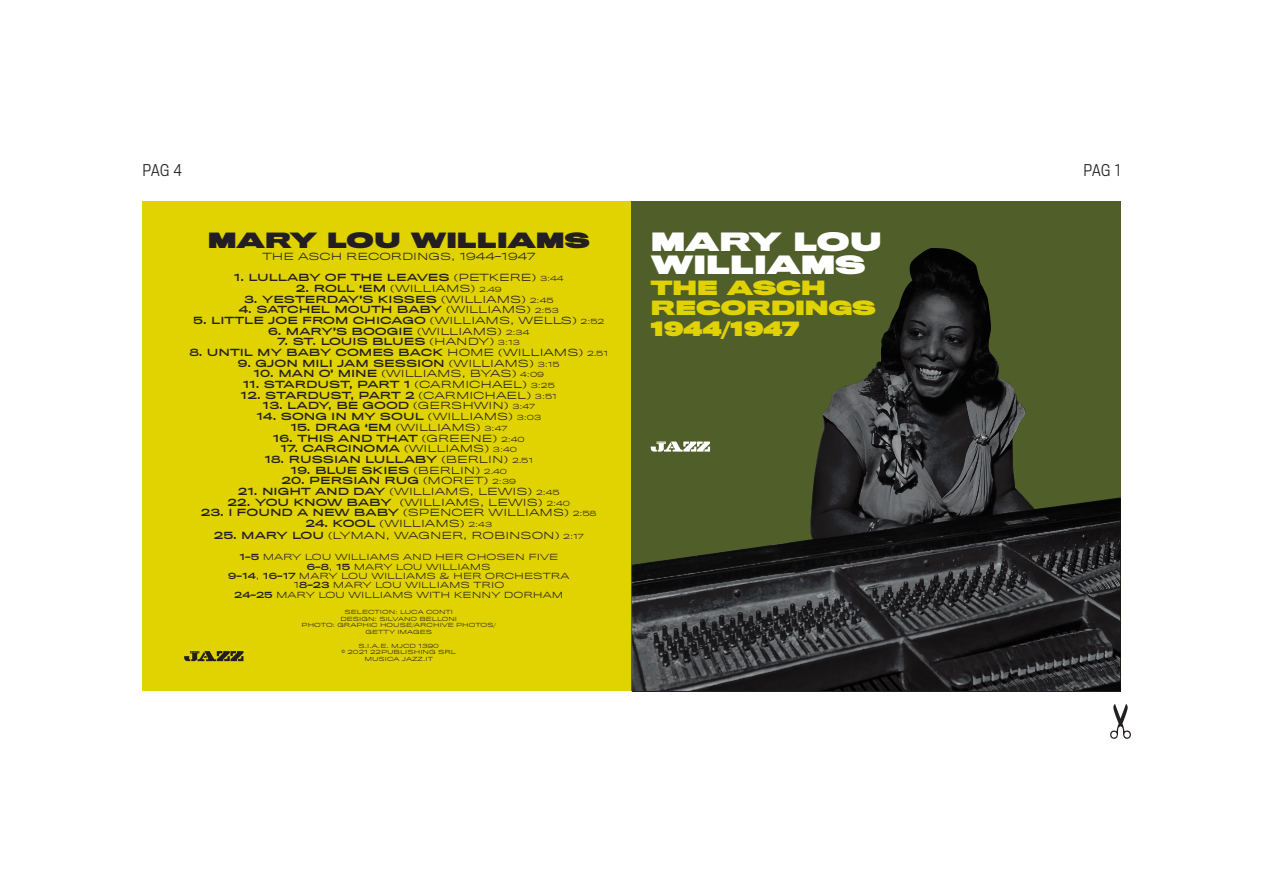
<style>
.page{position:relative;width:1263px;height:893px;background:#fff}
.page>*{position:absolute;margin:0;border:0;box-sizing:border-box;transform-origin:0 0}
.t1{font:900 23.7px/23.1px "Titling Gothic FB Extended";color:#fff}
.t2{font:900 19.8px "Titling Gothic FB Extended";color:#231f20}
.t3{font:900 18.45px/20.5px "Titling Gothic FB Extended";color:#e1d201}
.t4{font:300 15px "Titling Gothic FB Narrow";letter-spacing:.015em;color:#231f20}
.t5{font:9.15px "Titling Gothic FB Extended Stand";color:#231f20}
.t6{font:300 9.15px "Titling Gothic FB Extended";color:#231f20}
.t7{font:300 7.95px/9.3px "Titling Gothic FB Extended";color:#231f20;text-align:center}
.t8{font:300 5.25px/6.8px "Titling Gothic FB Extended";color:#231f20;text-align:center}
.s1{font-family:"Titling Gothic FB Extended";font-weight:300}
.s2{font-family:"Titling Gothic FB Extended";font-weight:300;font-size:6.6px}
.s3{font-family:"Titling Gothic FB Extended Stand";font-weight:400}
.s4{font-size:6.6px}
</style>
<div class="page">
<svg style="left:1110px;top:704px;width:21px;height:35px"></svg>
<div style="left:142px;top:202px;width:490px;height:489px;background:#e1d201"></div>
<div style="left:631px;top:202px;width:489px;height:489px;background:#505e2a"></div>
<svg style="left:632px;top:248px;width:488px;height:443px"></svg>
<svg style="left:184px;top:651px;width:59px;height:10px"></svg>
<svg style="left:651px;top:442px;width:59px;height:10px"></svg>
<h3 class="t4" style="left:142px;top:162px;width:41px">PAG 4</h3>
<h3 class="t4" style="left:1083px;top:162px;width:39px">PAG 1</h3>
<h2 class="t2" style="left:208px;top:229px;width:383px">MARY LOU WILLIAMS</h2>
<p class="t6" style="left:262px;top:251px;width:274px">THE ASCH RECORDINGS, 1944-1947</p>
<p class="t5" style="left:234px;top:272px;width:331px">1. LULLABY OF THE LEAVES <span class="s1">(PETKERE)</span> <span class="s2">3:44</span></p>
<p class="t6" style="left:296px;top:283px;width:208px"><span class="s3">2. ROLL ‘EM</span> (WILLIAMS) <span class="s4">2.49</span></p>
<p class="t5" style="left:244px;top:294px;width:311px">3. YESTERDAY’S KISSES <span class="s1">(WILLIAMS)</span> <span class="s2">2:45</span></p>
<p class="t5" style="left:239px;top:304px;width:321px">4. SATCHEL MOUTH BABY <span class="s1">(WILLIAMS)</span> <span class="s2">2:53</span></p>
<p class="t5" style="left:193px;top:315px;width:412px">5. LITTLE JOE FROM CHICAGO <span class="s1">(WILLIAMS, WELLS)</span> <span class="s2">2:52</span></p>
<p class="t5" style="left:268px;top:326px;width:263px">6. MARY’S BOOGIE <span class="s1">(WILLIAMS)</span> <span class="s2">2:34</span></p>
<p class="t5" style="left:278px;top:336px;width:244px">7. ST. LOUIS BLUES <span class="s1">(HANDY)</span> <span class="s2">3:13</span></p>
<p class="t5" style="left:189px;top:347px;width:420px">8. UNTIL MY BABY COMES BACK <span class="s1">HOME (WILLIAMS)</span> <span class="s2">2.51</span></p>
<p class="t5" style="left:238px;top:358px;width:323px">9. GJON MILI JAM SESSION <span class="s1">(WILLIAMS)</span> <span class="s2">3:15</span></p>
<p class="t6" style="left:253px;top:369px;width:292px"><span class="s3">10. MAN O’ MINE</span> (WILLIAMS, BYAS) <span class="s4">4:09</span></p>
<p class="t5" style="left:243px;top:379px;width:313px">11. STARDUST, PART 1 <span class="s1">(CARMICHAEL)</span> <span class="s2">3:25</span></p>
<p class="t5" style="left:241px;top:390px;width:318px">12. STARDUST, PART 2 <span class="s1">(CARMICHAEL)</span> <span class="s2">3:51</span></p>
<p class="t5" style="left:263px;top:401px;width:274px">13. LADY, BE GOOD <span class="s1">(GERSHWIN)</span> <span class="s2">3:47</span></p>
<p class="t5" style="left:256px;top:411px;width:286px">14. SONG IN MY SOUL <span class="s1">(WILLIAMS)</span> <span class="s2">3:03</span></p>
<p class="t5" style="left:290px;top:422px;width:218px">15. DRAG ‘EM <span class="s1">(WILLIAMS)</span> <span class="s2">3:47</span></p>
<p class="t5" style="left:273px;top:433px;width:253px">16. THIS AND THAT <span class="s1">(GREENE)</span> <span class="s2">2:40</span></p>
<p class="t5" style="left:281px;top:443px;width:238px">17. CARCINOMA <span class="s1">(WILLIAMS)</span> <span class="s2">3:40</span></p>
<p class="t5" style="left:264px;top:454px;width:270px">18. RUSSIAN LULLABY <span class="s1">(BERLIN)</span> <span class="s2">2.51</span></p>
<p class="t5" style="left:291px;top:465px;width:218px">19. BLUE SKIES <span class="s1">(BERLIN)</span> <span class="s2">2.40</span></p>
<p class="t5" style="left:282px;top:475px;width:236px">20. PERSIAN RUG <span class="s1">(MORET)</span> <span class="s2">2:39</span></p>
<p class="t6" style="left:238px;top:486px;width:323px"><span class="s3">21. NIGHT AND DAY</span> (WILLIAMS, LEWIS) <span class="s4">2:45</span></p>
<p class="t6" style="left:228px;top:497px;width:344px"><span class="s3">22. YOU KNOW BABY</span> (WILLIAMS, LEWIS) <span class="s4">2:40</span></p>
<p class="t5" style="left:201px;top:507px;width:397px">23. I FOUND A NEW BABY <span class="s1">(SPENCER WILLIAMS)</span> <span class="s2">2:58</span></p>
<p class="t6" style="left:305px;top:518px;width:188px"><span class="s3">24. KOOL</span> (WILLIAMS) <span class="s4">2:43</span></p>
<p class="t6" style="left:214px;top:530px;width:371px"><span class="s3">25. MARY LOU</span> (LYMAN, WAGNER, ROBINSON) <span class="s4">2:17</span></p>
<p class="t7" style="left:228px;top:553px;width:343px"><span class="s3">1-5</span> MARY LOU WILLIAMS AND HER CHOSEN FIVE <span class="s3">6-8</span>, <span class="s3">15</span> MARY LOU WILLIAMS<br><span class="s3">9-14</span>, <span class="s3">16-17</span> MARY LOU WILLIAMS &amp; HER ORCHESTRA 1<span class="s3">8-23</span> MARY LOU WILLIAMS TRIO<br><span class="s3">24-25</span> MARY LOU WILLIAMS WITH KENNY DORHAM</p>
<p class="t8" style="left:302px;top:609px;width:196px">SELECTION: LUCA CONTI<br>DESIGN: SILVANO BELLONI<br>PHOTO: GRAPHIC HOUSE/ARCHIVE PHOTOS/<br>GETTY IMAGES</p>
<p class="t8" style="left:342px;top:642px;width:116px">S.I.A.E. MJCD 1390<br>© 2021 22PUBLISHING SRL<br>MUSICA JAZZ.IT</p>
<h1 class="t1" style="left:651px;top:231px;width:233px">MARY LOU<br>WILLIAMS</h1>
<h3 class="t3" style="left:651px;top:278px;width:227px">THE ASCH<br>RECORDINGS<br>1944/1947</h3>
</div>
